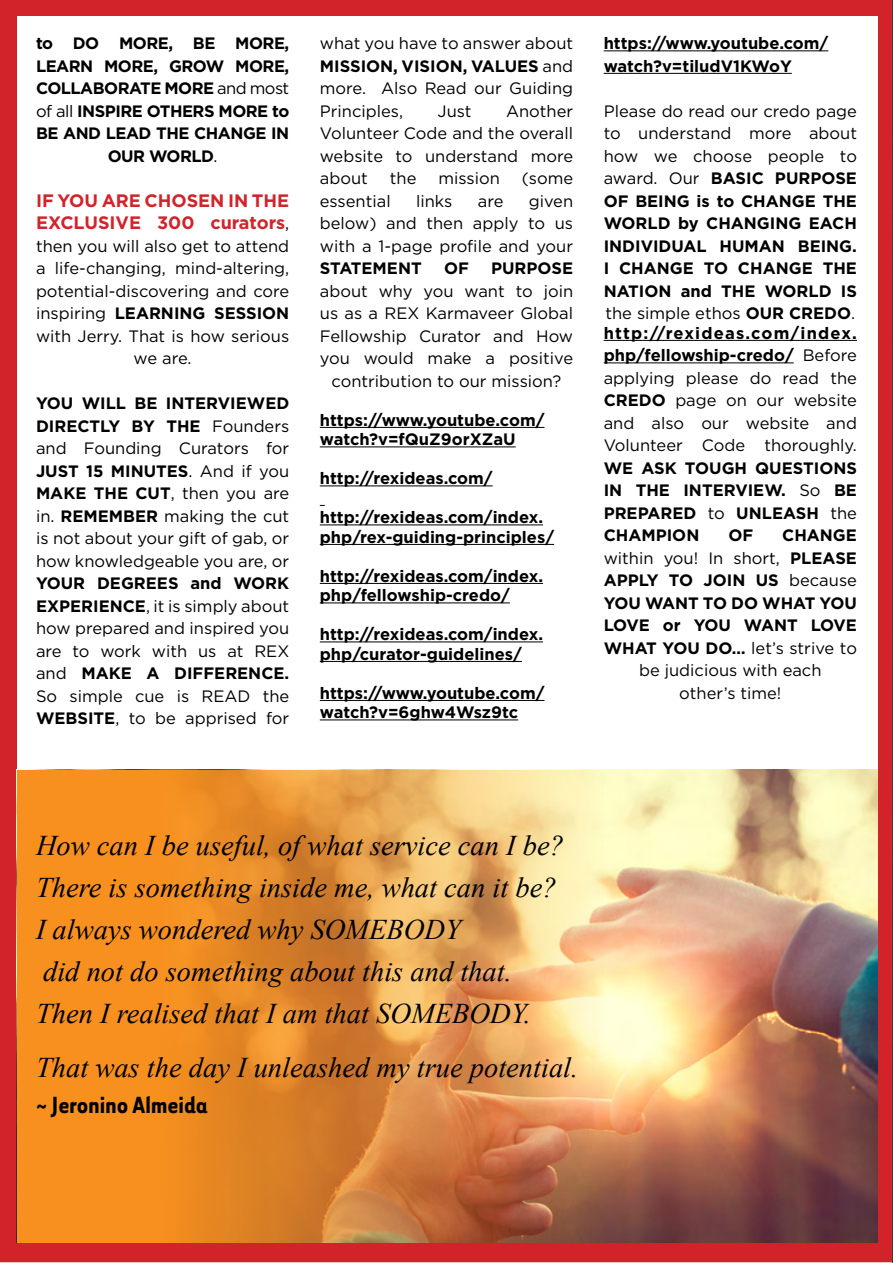
<style>
.page{position:relative;width:893px;height:1263px;background:#fff}
.page>*{position:absolute;margin:0;border:0;box-sizing:border-box;transform-origin:0 0}
.t1{font:italic 28.5px "Times New Roman";color:#000}
.t2{font:700 27px "Tarzana Narrow";letter-spacing:-.01em;color:#000}
.t3{font:700 18px/22.5px "Gotham";color:#d2232a}
.t4{font:16.5px/22.5px "Gotham";color:#000;text-align:justify}
.t5{font:700 16.5px/22.5px "Gotham";color:#000}
.t6{font:700 16.5px/22.5px "Gotham";letter-spacing:-.03em;color:#000;text-align:center}
.t7{font:700 16.5px "Gotham";letter-spacing:-.02em;color:#000}
.s1{font-weight:400}
.s2{font-weight:400;font-size:16.5px;color:#000}
.s3{font-weight:700}
</style>
<div class="page">
<div style="left:1px;top:0;width:891px;height:1261px;background:#d2232a"></div>
<div style="left:17px;top:16px;width:861px;height:1224px;background:#fff"></div>
<img style="left:604px;top:770px;width:274px;height:472px">
<hr style="left:320px;top:427px;width:224px;height:1px;background:#000">
<hr style="left:320px;top:446px;width:196px;height:1px;background:#000">
<hr style="left:320px;top:485px;width:173px;height:1px;background:#000">
<hr style="left:320px;top:524px;width:223px;height:1px;background:#000">
<hr style="left:320px;top:544px;width:234px;height:1px;background:#000">
<hr style="left:320px;top:583px;width:223px;height:1px;background:#000">
<hr style="left:320px;top:602px;width:190px;height:1px;background:#000">
<hr style="left:320px;top:641px;width:223px;height:1px;background:#000">
<hr style="left:320px;top:661px;width:202px;height:1px;background:#000">
<hr style="left:320px;top:700px;width:224px;height:1px;background:#000">
<hr style="left:320px;top:719px;width:198px;height:1px;background:#000">
<hr style="left:604px;top:50px;width:224px;height:1px;background:#000">
<hr style="left:604px;top:73px;width:188px;height:1px;background:#000">
<hr style="left:604px;top:340px;width:253px;height:1px;background:#000">
<hr style="left:604px;top:362px;width:190px;height:1px;background:#000">
<img style="left:892px;top:0;width:1px;height:1263px">
<svg style="left:17px;top:770px;width:587px;height:472px;background:#e59540"></svg>
<p class="t6" style="left:36px;top:32px;width:255px">to DO MORE, BE MORE,<br>LEARN MORE, GROW MORE,<br>COLLABORATE MORE <span class="s1">and most of all</span> INSPIRE OTHERS MORE to<br>BE AND LEAD THE CHANGE IN<br>OUR WORLD<span class="s1">.</span></p>
<p class="t3" style="left:36px;top:189px;width:255px">IF YOU ARE CHOSEN IN THE<br>EXCLUSIVE 300 curators<span class="s2">,</span></p>
<p class="t4" style="left:36px;top:234px;width:255px;text-align:center">then you will also get to attend a life-changing, mind-altering, potential-discovering and core inspiring <span class="s3">LEARNING SESSION </span>with Jerry. That is how serious we are.</p>
<p class="t4" style="left:36px;top:392px;width:255px"><span class="s3">YOU WILL BE INTERVIEWED DIRECTLY BY THE</span> Founders and Founding Curators for <span class="s3">JUST 15 MINUTES</span>. And if you <span class="s3">MAKE THE CUT</span>, then you are in. <span class="s3">REMEMBER</span> making the cut is not about your gift of gab, or how knowledgeable you are, or <span class="s3">YOUR DEGREES and WORK EXPERIENCE</span>, it is simply about how prepared and inspired you are to work with us at REX and <span class="s3">MAKE A DIFFERENCE.<br></span>So simple cue is READ the <span class="s3">WEBSITE</span>, to be apprised for</p>
<p class="t4" style="left:320px;top:32px;width:255px">what you have to answer about <span class="s3">MISSION, VISION, VALUES</span> and more. Also Read our Guiding Principles,</p>
<p class="t4" style="left:320px;top:99px;width:255px;text-indent:186px">Another Volunteer Code and the overall website to understand more about</p>
<p class="t4" style="left:438px;top:99px;width:36px">Just</p>
<p class="t4" style="left:390px;top:167px;width:28px">the</p>
<p class="t4" style="left:438px;top:167px;width:63px">mission</p>
<p class="t4" style="left:522px;top:167px;width:53px">(some</p>
<p class="t4" style="left:320px;top:189px;width:72px">essential</p>
<p class="t4" style="left:416px;top:189px;width:38px">links</p>
<p class="t4" style="left:478px;top:189px;width:27px">are</p>
<p class="t4" style="left:320px;top:189px;width:255px;text-indent:209px">given below) and then apply to us with a 1-page profile and your <span class="s3">STATEMENT</span></p>
<p class="t5" style="left:444px;top:257px;width:26px">OF</p>
<p class="t5" style="left:491px;top:257px;width:84px">PURPOSE</p>
<p class="t4" style="left:320px;top:279px;width:255px">about why you want to join</p>
<p class="t4" style="left:320px;top:302px;width:255px">us as a REX Karmaveer Global</p>
<p class="t4" style="left:320px;top:324px;width:255px">Fellowship Curator and How</p>
<p class="t4" style="left:320px;top:347px;width:255px">you would make a positive</p>
<p class="t4" style="left:332px;top:369px;width:231px">contribution to our mission?</p>
<p class="t5" style="left:320px;top:410px;width:226px;line-height:19.5px">https://www.youtube.com/ watch?v=fQuZ9orXZaU</p>
<p class="t5" style="left:320px;top:467px;width:174px">http://rexideas.com/</p>
<p class="t5" style="left:320px;top:508px;width:236px;line-height:19.5px">http://rexideas.com/index. php/rex-guiding-principles/</p>
<p class="t5" style="left:320px;top:566px;width:225px;line-height:19.5px">http://rexideas.com/index. php/fellowship-credo/</p>
<p class="t5" style="left:320px;top:625px;width:225px;line-height:19.5px">http://rexideas.com/index. php/curator-guidelines/</p>
<p class="t5" style="left:320px;top:683px;width:226px;line-height:19.5px">https://www.youtube.com/ watch?v=6ghw4Wsz9tc</p>
<p class="t5" style="left:604px;top:32px;width:226px">https://www.youtube.com/ watch?v=tiludV1KWoY</p>
<p class="t5" style="left:604px;top:100px;width:255px;text-align:justify"><span class="s1">Please do read our credo page to understand more about how we choose people to award. Our</span> BASIC PURPOSE OF BEING is to CHANGE THE WORLD by CHANGING EACH INDIVIDUAL HUMAN BEING.<br>I CHANGE TO CHANGE THE NATION and THE WORLD IS <span class="s1">the simple ethos</span> OUR CREDO<span class="s1">.</span></p>
<p class="t5" style="left:604px;top:322px;width:255px;text-align:justify">http://rexideas.com/index. php/fellowship-credo/ <span class="s1">Before applying please do read the </span>CREDO <span class="s1">page on our website and also our website and Volunteer Code thoroughly.<br></span>WE ASK TOUGH QUESTIONS IN THE INTERVIEW. <span class="s1">So</span> BE PREPARED <span class="s1">to</span> UNLEASH <span class="s1">the </span>CHAMPION</p>
<p class="t5" style="left:728px;top:524px;width:26px">OF</p>
<p class="t5" style="left:782px;top:524px;width:76px">CHANGE</p>
<p class="t4" style="left:604px;top:546px;width:255px">within you! In short, <span class="s3">PLEASE</span></p>
<p class="t5" style="left:604px;top:569px;width:255px">APPLY TO JOIN US <span class="s1">because</span></p>
<p class="t5" style="left:604px;top:592px;width:255px">YOU WANT TO DO WHAT YOU</p>
<p class="t7" style="left:604px;top:614px;width:255px">LOVE or YOU WANT LOVE</p>
<p class="t4" style="left:604px;top:636px;width:255px"><span class="s3">WHAT YOU DO…</span> let’s strive to</p>
<p class="t4" style="left:639px;top:659px;width:184px">be judicious with each</p>
<p class="t4" style="left:679px;top:681px;width:104px">other’s time!</p>
<p class="t1" style="left:36px;top:826px;width:529px">How can I be useful, of what service can I be?</p>
<p class="t1" style="left:36px;top:868px;width:522px">There is something inside me, what can it be?</p>
<p class="t1" style="left:36px;top:910px;width:426px">I always wondered why SOMEBODY</p>
<p class="t1" style="left:43px;top:952px;width:470px">did not do something about this and that.</p>
<p class="t1" style="left:36px;top:994px;width:497px">Then I realised that I am that SOMEBODY.</p>
<p class="t1" style="left:36px;top:1048px;width:544px">That was the day I unleashed my true potential.</p>
<p class="t2" style="left:36px;top:1088px;width:174px">~ Jeronino Almeida</p>
</div>
